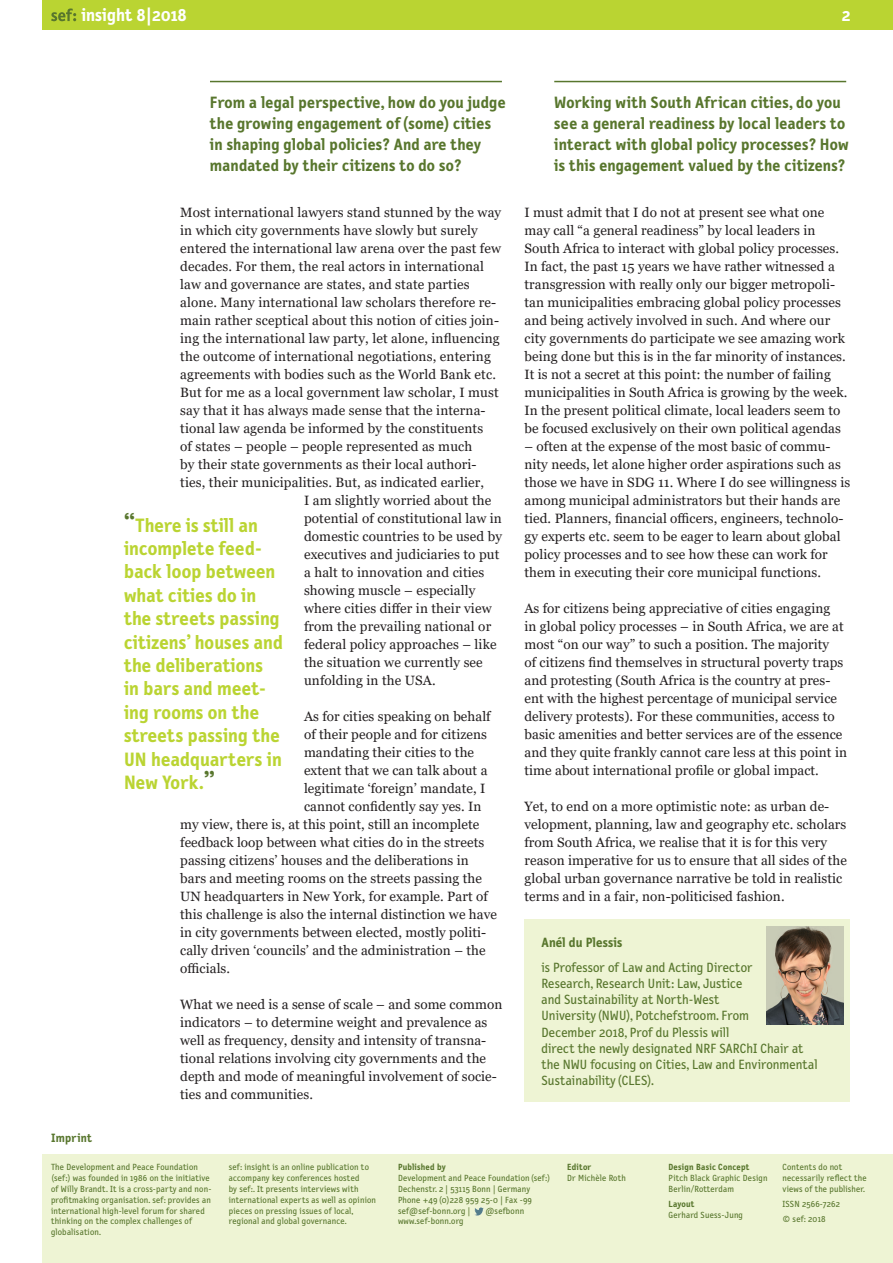
<style>
.page{position:relative;width:893px;height:1263px;background:#fff}
.page>*{position:absolute;margin:0;border:0;box-sizing:border-box;transform-origin:0 0}
.t1{font:700 19.5px/23.4px "Letter Gothic Text OT";letter-spacing:.005em;color:#bad432}
.t2{font:700 18px "Letter Gothic Text OT";color:#fff}
.t3{font:700 16.5px/21px "Letter Gothic Text OT";letter-spacing:.01em;color:#58762d}
.t4{font:13.5px/18px "Georgia";letter-spacing:.005em;color:#231f20}
.t5{font:13.5px/16.2px "Letter Gothic Text OT";letter-spacing:.005em;color:#58762d}
.t6{font:700 13.5px "Letter Gothic Text OT";letter-spacing:.005em;color:#58762d}
.t7{font:700 12.15px "Letter Gothic Text OT";letter-spacing:.02em;color:#58762d}
.t8{font:9px/10.9px "Letter Gothic Text OT";letter-spacing:.02em;color:#58762d}
.t9{font:700 9px "Letter Gothic Text OT";letter-spacing:.02em;color:#58762d}
.s1{font-size:24px;color:#58762d}
</style>
<div class="page">
<div style="left:43px;top:0;width:850px;height:30px;background:#bad432"></div>
<svg style="left:51px;top:9px;width:25px;height:12px"></svg>
<hr style="left:210px;top:81px;width:292px;height:1px;background:#58762d">
<hr style="left:554px;top:81px;width:292px;height:1px;background:#58762d">
<div style="left:524px;top:919px;width:326px;height:183px;background:#eef4d4"></div>
<img style="left:766px;top:926px;width:77px;height:99px">
<div style="left:43px;top:1154px;width:850px;height:109px;background:#eef4d4"></div>
<svg style="left:474px;top:1207px;width:10px;height:9px"></svg>
<h2 class="t2" style="left:81px;top:4px;width:107px">insight 8|2018</h2>
<h2 class="t2" style="left:842px;top:4px;width:10px">2</h2>
<p class="t3" style="left:210px;top:92px;width:297px">From a legal perspective, how do you judge the growing engagement of (some) cities in shaping global policies? And are they mandated by their citizens to do so?</p>
<p class="t4" style="left:180px;top:204px;width:323px">Most international lawyers stand stunned by the way</p>
<p class="t4" style="left:180px;top:222px;width:299px">in which city governments have slowly but surely</p>
<p class="t4" style="left:180px;top:240px;width:322px">entered the international law arena over the past few</p>
<p class="t4" style="left:180px;top:258px;width:305px">decades. For them, the real actors in international</p>
<p class="t4" style="left:180px;top:276px;width:291px">law and governance are states, and state parties</p>
<p class="t4" style="left:180px;top:294px;width:318px">alone. Many international law scholars therefore re-</p>
<p class="t4" style="left:180px;top:312px;width:320px">main rather sceptical about this notion of cities join-</p>
<p class="t4" style="left:180px;top:330px;width:321px">ing the international law party, let alone, influencing</p>
<p class="t4" style="left:180px;top:348px;width:312px">the outcome of international negotiations, entering</p>
<p class="t4" style="left:180px;top:366px;width:317px">agreements with bodies such as the World Bank etc.</p>
<p class="t4" style="left:180px;top:384px;width:320px">But for me as a local government law scholar, I must</p>
<p class="t4" style="left:180px;top:402px;width:307px">say that it has always made sense that the interna-</p>
<p class="t4" style="left:180px;top:420px;width:304px">tional law agenda be informed by the constituents</p>
<p class="t4" style="left:180px;top:438px;width:294px">of states – people – people represented as much</p>
<p class="t4" style="left:180px;top:456px;width:298px">by their state governments as their local authori-</p>
<p class="t4" style="left:180px;top:474px;width:305px">ties, their municipalities. But, as indicated earlier,</p>
<p class="t4" style="left:304px;top:492px;width:189px">I am slightly worried about the</p>
<p class="t4" style="left:304px;top:510px;width:199px">potential of constitutional law in</p>
<p class="t4" style="left:304px;top:528px;width:200px">domestic countries to be used by</p>
<p class="t4" style="left:304px;top:546px;width:197px">executives and judiciaries to put</p>
<p class="t4" style="left:304px;top:564px;width:182px">a halt to innovation and cities</p>
<p class="t4" style="left:304px;top:582px;width:173px">showing muscle – especially</p>
<p class="t4" style="left:304px;top:600px;width:189px">where cities differ in their view</p>
<p class="t4" style="left:304px;top:618px;width:189px">from the prevailing national or</p>
<p class="t4" style="left:304px;top:636px;width:194px">federal policy approaches – like</p>
<p class="t4" style="left:304px;top:654px;width:180px">the situation we currently see</p>
<p class="t4" style="left:304px;top:672px;width:133px">unfolding in the USA.</p>
<p class="t4" style="left:304px;top:708px;width:188px">As for cities speaking on behalf</p>
<p class="t4" style="left:304px;top:726px;width:184px">of their people and for citizens</p>
<p class="t4" style="left:304px;top:744px;width:172px">mandating their cities to the</p>
<p class="t4" style="left:304px;top:762px;width:185px">extent that we can talk about a</p>
<p class="t4" style="left:304px;top:780px;width:183px">legitimate ‘foreign’ mandate, I</p>
<p class="t4" style="left:304px;top:798px;width:179px">cannot confidently say yes. In</p>
<p class="t4" style="left:180px;top:816px;width:301px">my view, there is, at this point, still an incomplete</p>
<p class="t4" style="left:180px;top:834px;width:306px">feedback loop between what cities do in the streets</p>
<p class="t4" style="left:180px;top:852px;width:290px">passing citizens’ houses and the deliberations in</p>
<p class="t4" style="left:180px;top:870px;width:303px">bars and meeting rooms on the streets passing the</p>
<p class="t4" style="left:180px;top:888px;width:309px">UN headquarters in New York, for example. Part of</p>
<p class="t4" style="left:180px;top:906px;width:318px">this challenge is also the internal distinction we have</p>
<p class="t4" style="left:180px;top:924px;width:307px">in city governments between elected, mostly politi-</p>
<p class="t4" style="left:180px;top:942px;width:307px">cally driven ‘councils’ and the administration – the</p>
<p class="t4" style="left:180px;top:960px;width:51px">officials.</p>
<p class="t4" style="left:180px;top:996px;width:324px">What we need is a sense of scale – and some common indicators – to determine weight and prevalence as well as frequency, density and intensity of transna&shy;tional relations involving city governments and the depth and mode of meaningful involvement of socie&shy;ties and communities.</p>
<h1 class="t1" style="left:124px;top:513px;width:160px"><span class="s1">“</span>There is still an incomplete feed&shy;back loop between what cities do in the streets passing citizens’ houses and the deliberations in bars and meet&shy;ing rooms on the streets passing the<br>UN headquarters in<br>New York.<span class="s1">”</span></h1>
<p class="t3" style="left:554px;top:92px;width:296px">Working with South African cities, do you see a general readiness by local leaders to interact with global policy processes? How is this engagement valued by the citizens?</p>
<p class="t4" style="left:524px;top:204px;width:324px">I must admit that I do not at present see what one may call “a general readiness” by local leaders in South Africa to interact with global policy processes.<br>In fact, the past 15 years we have rather witnessed a transgression with really only our bigger metropoli&shy;tan municipalities embracing global policy processes and being actively involved in such. And where our city governments do participate we see amazing work being done but this is in the far minority of instances.<br>It is not a secret at this point: the number of failing municipalities in South Africa is growing by the week.<br>In the present political climate, local leaders seem to be focused exclusively on their own political agendas</p>
<p class="t4" style="left:524px;top:438px;width:327px">– often at the expense of the most basic of commu&shy;nity needs, let alone higher order aspirations such as those we have in SDG 11. Where I do see willingness is among municipal administrators but their hands are tied. Planners, financial officers, engineers, technolo&shy;gy experts etc. seem to be eager to learn about global policy processes and to see how these can work for them in executing their core municipal functions.</p>
<p class="t4" style="left:524px;top:600px;width:324px">As for citizens being appreciative of cities engaging<br>in global policy processes – in South Africa, we are at most “on our way” to such a position. The majority<br>of citizens find themselves in structural poverty traps and protesting (South Africa is the country at pres&shy;ent with the highest percentage of municipal service delivery protests). For these communities, access to basic amenities and better services are of the essence and they quite frankly cannot care less at this point in time about international profile or global impact.</p>
<p class="t4" style="left:524px;top:798px;width:324px">Yet, to end on a more optimistic note: as urban de&shy;velopment, planning, law and geography etc. scholars from South Africa, we realise that it is for this very reason imperative for us to ensure that all sides of the global urban governance narrative be told in realistic terms and in a fair, non-politicised fashion.</p>
<p class="t6" style="left:541px;top:934px;width:82px">Anél du Plessis</p>
<p class="t5" style="left:541px;top:959px;width:278px">is Professor of Law and Acting Director<br>Research, Research Unit: Law, Justice<br>and Sustainability at North-West<br>University (NWU), Potchefstroom. From<br>December 2018, Prof du Plessis will<br>direct the newly designated NRF SARChI Chair at the NWU focusing on Cities, Law and Environmental Sustainability (CLES).</p>
<p class="t7" style="left:51px;top:1131px;width:43px">Imprint</p>
<p class="t8" style="left:51px;top:1161px;width:162px">The Development and Peace Foundation (sef:) was founded in 1986 on the initiative of Willy Brandt. It is a cross-party and non&shy;profitmaking organisation. sef: provides an international high-level forum for shared thinking on the complex challenges of globalisation.</p>
<p class="t8" style="left:229px;top:1161px;width:149px">sef: insight is an online publication to accompany key conferences hosted<br>by sef:. It presents interviews with international experts as well as opinion pieces on pressing issues of local, regional and global governance.</p>
<p class="t9" style="left:398px;top:1161px;width:49px">Published by</p>
<p class="t8" style="left:398px;top:1172px;width:154px">Development and Peace Foundation (sef:)<br>Dechenstr. 2 | 53115 Bonn | Germany<br>Phone +49 (0)228 959 25-0 | Fax -99 sef@sef-bonn.org |</p>
<p class="t8" style="left:485px;top:1205px;width:40px">@sefbonn</p>
<p class="t8" style="left:398px;top:1216px;width:67px">www.sef-bonn.org</p>
<p class="t9" style="left:567px;top:1161px;width:26px">Editor</p>
<p class="t8" style="left:567px;top:1172px;width:60px">Dr Michèle Roth</p>
<p class="t9" style="left:668px;top:1161px;width:82px">Design Basic Concept</p>
<p class="t8" style="left:668px;top:1172px;width:101px">Pitch Black Graphic Design<br>Berlin/Rotterdam</p>
<p class="t9" style="left:668px;top:1198px;width:28px">Layout</p>
<p class="t8" style="left:668px;top:1209px;width:76px">Gerhard Suess-Jung</p>
<p class="t8" style="left:782px;top:1161px;width:86px">Contents do not necessarily reflect the views of the publisher.</p>
<p class="t8" style="left:782px;top:1196px;width:59px;line-height:15.1px">ISSN 2566-7262 © sef: 2018</p>
</div>
